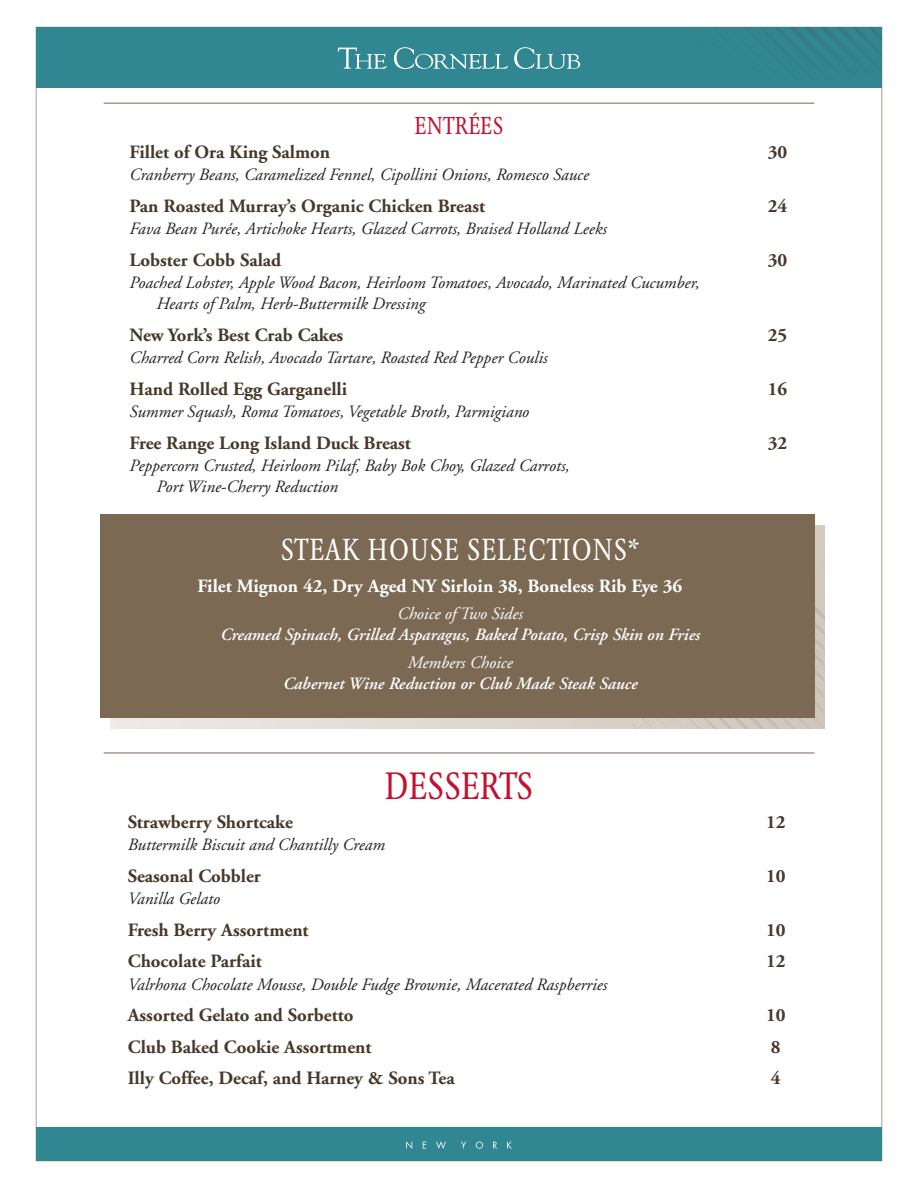
<style>
.page{position:relative;width:918px;height:1188px;background:#fff}
.page>*{position:absolute;margin:0;border:0;box-sizing:border-box;transform-origin:0 0}
.item{font:condensed 37.5px "Garamond BE";letter-spacing:.015em;color:#c3102f}
.item-2{font:condensed 30px "Garamond BE";letter-spacing:.045em;color:#fff}
.item-description{font:condensed 24px "Garamond BE";letter-spacing:.01em;color:#c3102f}
.item3{font:700 18.75px "Adobe Garamond";color:#47392a}
.item-3{font:700 18.75px "Adobe Garamond";color:#fff}
.item-description-2{font:italic 17.25px/21px "Adobe Garamond";color:#231f20}
.item-4{font:italic 600 17.25px "Adobe Garamond";color:#fff}
.item-5{font:italic 17.25px "Adobe Garamond";color:#fff}
.item-description-3{font:italic 17.25px "Adobe Garamond";color:#fff}
</style>
<div class="page">
<div style="left:36px;top:27px;width:846px;height:60px;background:#308792"></div>
<svg style="left:713px;top:27px;width:169px;height:29px"></svg>
<svg style="left:338px;top:48px;width:49px;height:21px"></svg>
<svg style="left:394px;top:47px;width:114px;height:22px"></svg>
<svg style="left:514px;top:47px;width:66px;height:22px"></svg>
<div style="left:36px;top:1128px;width:846px;height:33px;background:#308792"></div>
<svg style="left:406px;top:1141px;width:6px;height:8px"></svg>
<svg style="left:423px;top:1142px;width:3px;height:7px"></svg>
<svg style="left:436px;top:1141px;width:10px;height:8px"></svg>
<svg style="left:461px;top:1142px;width:5px;height:7px"></svg>
<svg style="left:476px;top:1142px;width:7px;height:7px"></svg>
<svg style="left:493px;top:1142px;width:4px;height:7px"></svg>
<svg style="left:507px;top:1142px;width:5px;height:7px"></svg>
<svg style="left:110px;top:525px;width:715px;height:204px;background:#dfd8d1"></svg>
<svg style="left:633px;top:598px;width:191px;height:131px;background:#ccc3b9"></svg>
<div style="left:100px;top:514px;width:714px;height:204px;background:#7c6954"></div>
<hr style="left:104px;top:753px;width:710px;height:1px;background:#7c6954">
<hr style="left:104px;top:103px;width:710px;height:1px;background:#7c6954">
<p class="item-description" style="left:415px;top:112px;width:90px">ENTRÉES</p>
<p class="item3" style="left:130px;top:142px;width:202px">Fillet of Ora King Salmon</p>
<p class="item3" style="left:768px;top:142px;width:21px">30</p>
<p class="item-description-2" style="left:130px;top:165px;width:461px">Cranberry Beans, Caramelized Fennel, Cipollini Onions, Romesco Sauce</p>
<p class="item3" style="left:130px;top:196px;width:357px">Pan Roasted Murray’s Organic Chicken Breast</p>
<p class="item3" style="left:768px;top:196px;width:21px">24</p>
<p class="item-description-2" style="left:130px;top:219px;width:479px">Fava Bean Purée, Artichoke Hearts, Glazed Carrots, Braised Holland Leeks</p>
<p class="item3" style="left:130px;top:250px;width:153px">Lobster Cobb Salad</p>
<p class="item3" style="left:768px;top:250px;width:21px">30</p>
<p class="item-description-2" style="left:157px;top:273px;width:545px;text-indent:-27px">Poached Lobster, Apple Wood Bacon, Heirloom Tomatoes, Avocado, Marinated Cucumber,<br>Hearts of Palm, Herb-Buttermilk Dressing</p>
<p class="item3" style="left:130px;top:325px;width:215px">New York’s Best Crab Cakes</p>
<p class="item3" style="left:768px;top:325px;width:21px">25</p>
<p class="item-description-2" style="left:130px;top:348px;width:420px">Charred Corn Relish, Avocado Tartare, Roasted Red Pepper Coulis</p>
<p class="item3" style="left:130px;top:379px;width:219px">Hand Rolled Egg Garganelli</p>
<p class="item3" style="left:768px;top:379px;width:21px">16</p>
<p class="item-description-2" style="left:130px;top:402px;width:401px">Summer Squash, Roma Tomatoes, Vegetable Broth, Parmigiano</p>
<p class="item3" style="left:130px;top:433px;width:283px">Free Range Long Island Duck Breast</p>
<p class="item3" style="left:768px;top:433px;width:21px">32</p>
<p class="item-description-2" style="left:157px;top:456px;width:415px;text-indent:-27px">Peppercorn Crusted, Heirloom Pilaf, Baby Bok Choy, Glazed Carrots,<br>Port Wine-Cherry Reduction</p>
<p class="item-2" style="left:281px;top:533px;width:361px">STEAK HOUSE SELECTIONS*</p>
<p class="item-3" style="left:197px;top:576px;width:486px">Filet Mignon 42, Dry Aged NY Sirloin 38, Boneless Rib Eye 36</p>
<p class="item-5" style="left:398px;top:604px;width:127px">Choice of Two Sides</p>
<p class="item-4" style="left:220px;top:625px;width:481px">Creamed Spinach, Grilled Asparagus, Baked Potato, Crisp Skin on Fries</p>
<p class="item-description-3" style="left:408px;top:654px;width:106px">Members Choice</p>
<p class="item-4" style="left:283px;top:674px;width:356px">Cabernet Wine Reduction or Club Made Steak Sauce</p>
<p class="item" style="left:385px;top:765px;width:149px">DESSERTS</p>
<p class="item3" style="left:128px;top:812px;width:167px">Strawberry Shortcake</p>
<p class="item3" style="left:766px;top:812px;width:21px">12</p>
<p class="item-description-2" style="left:128px;top:835px;width:259px">Buttermilk Biscuit and Chantilly Cream</p>
<p class="item3" style="left:128px;top:866px;width:135px">Seasonal Cobbler</p>
<p class="item3" style="left:766px;top:866px;width:21px">10</p>
<p class="item-description-2" style="left:128px;top:889px;width:94px">Vanilla Gelato</p>
<p class="item3" style="left:128px;top:920px;width:182px">Fresh Berry Assortment</p>
<p class="item3" style="left:766px;top:920px;width:21px">10</p>
<p class="item3" style="left:128px;top:951px;width:135px">Chocolate Parfait</p>
<p class="item3" style="left:766px;top:951px;width:21px">12</p>
<p class="item-description-2" style="left:128px;top:974px;width:481px">Valrhona Chocolate Mousse, Double Fudge Brownie, Macerated Raspberries</p>
<p class="item3" style="left:128px;top:1005px;width:227px">Assorted Gelato and Sorbetto</p>
<p class="item3" style="left:766px;top:1005px;width:21px">10</p>
<p class="item3" style="left:128px;top:1037px;width:245px">Club Baked Cookie Assortment</p>
<p class="item3" style="left:771px;top:1037px;width:11px">8</p>
<p class="item3" style="left:128px;top:1068px;width:328px">Illy Coffee, Decaf, and Harney &amp; Sons Tea</p>
<p class="item3" style="left:771px;top:1068px;width:11px">4</p>
</div>
